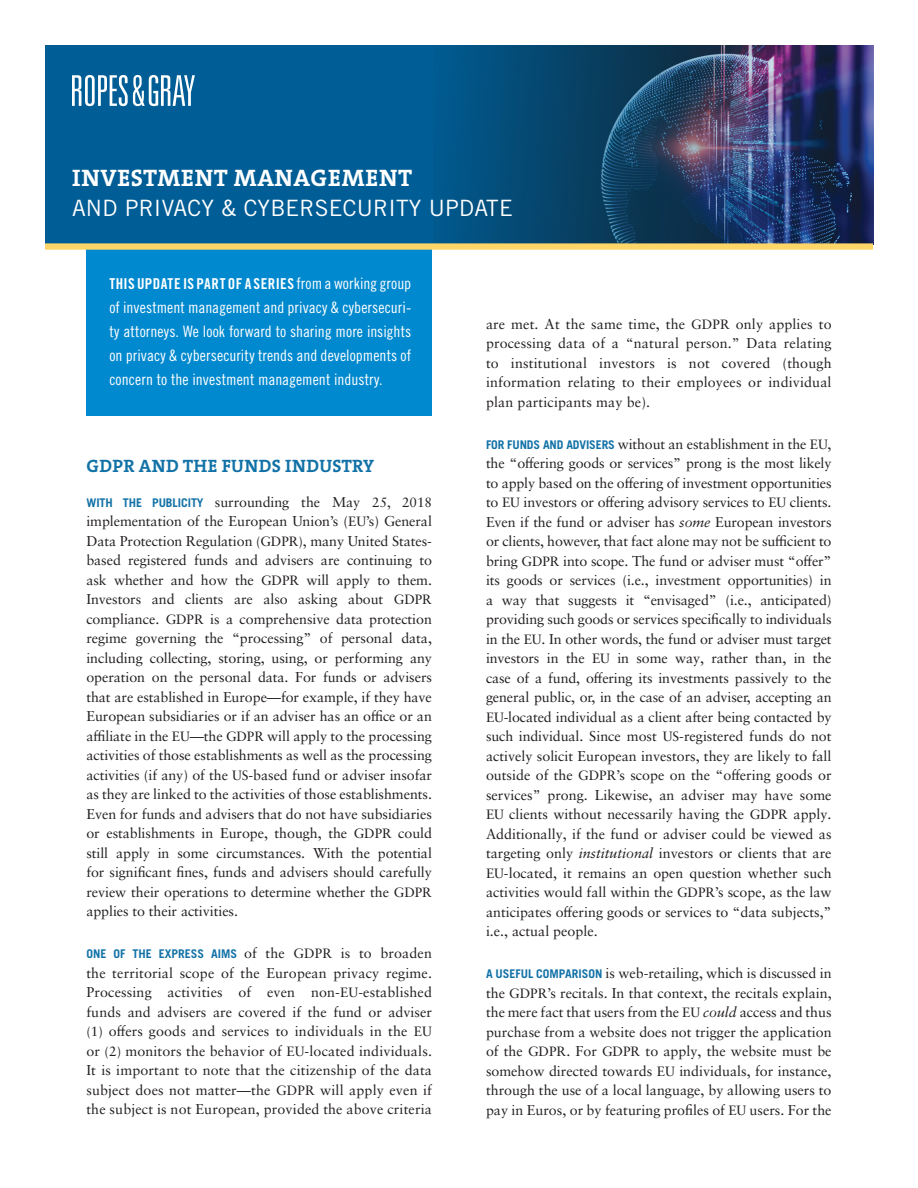
<style>
.page{position:relative;width:918px;height:1188px;background:#fff}
.page>*{position:absolute;margin:0;border:0;box-sizing:border-box;transform-origin:0 0}
.t1{font:700 24px "The Serif B W7";letter-spacing:.025em;color:#fff}
.t2{font:22.5px "Trade Gothic LT Pro";letter-spacing:.01em;color:#fff}
.SUBHED_1__TGB_10{font:700 18px "The Serif B W7";letter-spacing:.015em;color:#1272a7}
.INTRO_1__TG_18_KO_11{font:15.75px/24px "Trade Gothic LT Pro Cn 18";letter-spacing:.005em;color:#fff;text-align:justify}
.INTRO_1__TG_18_KO_11-2{font:15px "Trade Gothic LT Pro Bd Cn 20";letter-spacing:.025em;color:#fff}
.MP_HED_1__TG_B2_11{font:14.25px/19.5px "Sabon LT Pro";color:#231f20;text-align:justify}
.MP_HED_1__TG_B2_11-2{font:700 12px "Trade Gothic LT Pro";color:#1272a7}
.s1{font-family:"Trade Gothic LT Pro Cn 18";font-size:15.75px}
.s2{font-family:"Trade Gothic LT Pro";font-weight:700;font-size:12px;color:#1272a7}
.s3{font-size:13.5px}
.s4{font-family:"Sabon LT Pro";font-weight:400;font-size:14.25px;color:#231f20}
.s5{font-family:"Sabon LT Pro";font-weight:400;font-size:13.5px;color:#231f20}
.s6{font-style:italic}
</style>
<div class="page">
<div style="left:86px;top:223px;width:346px;height:193px;background:#0089cf"></div>
<div style="left:45px;top:45px;width:828px;height:200px;background:#005d95"></div>
<img style="left:447px;top:45px;width:426px;height:198px">
<div style="left:45px;top:243px;width:828px;height:7px;background:#fed667"></div>
<svg style="left:72px;top:75px;width:123px;height:31px"></svg>
<p class="t1" style="left:72px;top:162px;width:341px">INVESTMENT MANAGEMENT</p>
<p class="t2" style="left:72px;top:194px;width:442px">AND PRIVACY &amp; CYBERSECURITY UPDATE</p>
<p class="INTRO_1__TG_18_KO_11-2" style="left:109px;top:275px;width:303px">THIS UPDATE IS PART OF A SERIES <span class="s1">from a working group</span></p>
<p class="INTRO_1__TG_18_KO_11" style="left:109px;top:296px;width:303px">of investment management and privacy &amp; cybersecuri&shy;ty attorneys. We look forward to sharing more insights on privacy &amp; cybersecurity trends and developments of concern to the investment management industry.</p>
<p class="SUBHED_1__TGB_10" style="left:87px;top:454px;width:289px">GDPR AND THE FUNDS INDUSTRY</p>
<p class="MP_HED_1__TG_B2_11" style="left:86px;top:492px;width:347px"><span class="s2">WITH THE PUBLICITY</span> surrounding the May <span class="s3">25, 2018 </span>implementation of the European Union’s (<span class="s3">EU</span>’s) General Data Protection Regulation <span class="s3">(GDPR)</span>, many United States&shy;based registered funds and advisers are continuing to ask whether and how the <span class="s3">GDPR</span> will apply to them.<br>Investors and clients are also asking about <span class="s3">GDPR </span>compliance. <span class="s3">GDPR</span> is a comprehensive data protection regime governing the “processing” of personal data, including collecting, storing, using, or performing any operation on the personal data. For funds or advisers that are established in Europe—for example, if they have European subsidiaries or if an adviser has an office or an affiliate in the <span class="s3">EU</span>—the <span class="s3">GDPR</span> will apply to the processing activities of those establishments as well as the processing activities (if any) of the <span class="s3">US</span>-based fund or adviser insofar as they are linked to the activities of those establishments.<br>Even for funds and advisers that do not have subsidiaries or establishments in Europe, though, the <span class="s3">GDPR</span> could still apply in some circumstances. With the potential for significant fines, funds and advisers should carefully review their operations to determine whether the <span class="s3">GDPR </span>applies to their activities.</p>
<p class="MP_HED_1__TG_B2_11-2" style="left:86px;top:947px;width:347px">ONE OF THE EXPRESS AIMS <span class="s4">of the</span> <span class="s5">GDPR</span> <span class="s4">is to broaden</span></p>
<p class="MP_HED_1__TG_B2_11" style="left:86px;top:963px;width:347px">the territorial scope of the European privacy regime.<br>Processing activities of even non-<span class="s3">EU</span>-established funds and advisers are covered if the fund or adviser <span class="s3">(1)</span> offers goods and services to individuals in the <span class="s3">EU </span>or <span class="s3">(2)</span> monitors the behavior of <span class="s3">EU</span>-located individuals.<br>It is important to note that the citizenship of the data subject does not matter—the <span class="s3">GDPR</span> will apply even if the subject is not European, provided the above criteria</p>
<p class="MP_HED_1__TG_B2_11" style="left:486px;top:314px;width:347px">are met. At the same time, the <span class="s3">GDPR</span> only applies to processing data of a “natural person.” Data relating to institutional investors is not covered (though information relating to their employees or individual plan participants may be).</p>
<p class="MP_HED_1__TG_B2_11" style="left:486px;top:434px;width:347px"><span class="s2">FOR FUNDS AND ADVISERS</span> without an establishment in the <span class="s3">EU</span>, the “offering goods or services” prong is the most likely to apply based on the offering of investment opportunities to <span class="s3">EU</span> investors or offering advisory services to <span class="s3">EU</span> clients.<br>Even if the fund or adviser has <span class="s6">some</span> European investors or clients, however, that fact alone may not be sufficient to bring <span class="s3">GDPR</span> into scope. The fund or adviser must “offer” its goods or services (i.e., investment opportunities) in a way that suggests it “envisaged” (i.e., anticipated) providing such goods or services specifically to individuals in the <span class="s3">EU</span>. In other words, the fund or adviser must target investors in the <span class="s3">EU</span> in some way, rather than, in the case of a fund, offering its investments passively to the general public, or, in the case of an adviser, accepting an <span class="s3">EU</span>-located individual as a client after being contacted by such individual. Since most <span class="s3">US</span>-registered funds do not actively solicit European investors, they are likely to fall outside of the <span class="s3">GDPR</span>’s scope on the “offering goods or services” prong. Likewise, an adviser may have some <span class="s3">EU</span> clients without necessarily having the <span class="s3">GDPR</span> apply.<br>Additionally, if the fund or adviser could be viewed as targeting only <span class="s6">institutional</span> investors or clients that are <span class="s3">EU</span>-located, it remains an open question whether such activities would fall within the <span class="s3">GDPR</span>’s scope, as the law anticipates offering goods or services to “data subjects,” i.e., actual people.</p>
<p class="MP_HED_1__TG_B2_11" style="left:486px;top:963px;width:347px"><span class="s2">A USEFUL COMPARISON</span> is web-retailing, which is discussed in the <span class="s3">GDPR</span>’s recitals. In that context, the recitals explain, the mere fact that users from the <span class="s3">EU</span> <span class="s6">could</span> access and thus purchase from a website does not trigger the application of the <span class="s3">GDPR</span>. For <span class="s3">GDPR</span> to apply, the website must be somehow directed towards <span class="s3">EU</span> individuals, for instance, through the use of a local language, by allowing users to pay in Euros, or by featuring profiles of <span class="s3">EU</span> users. For the</p>
</div>
